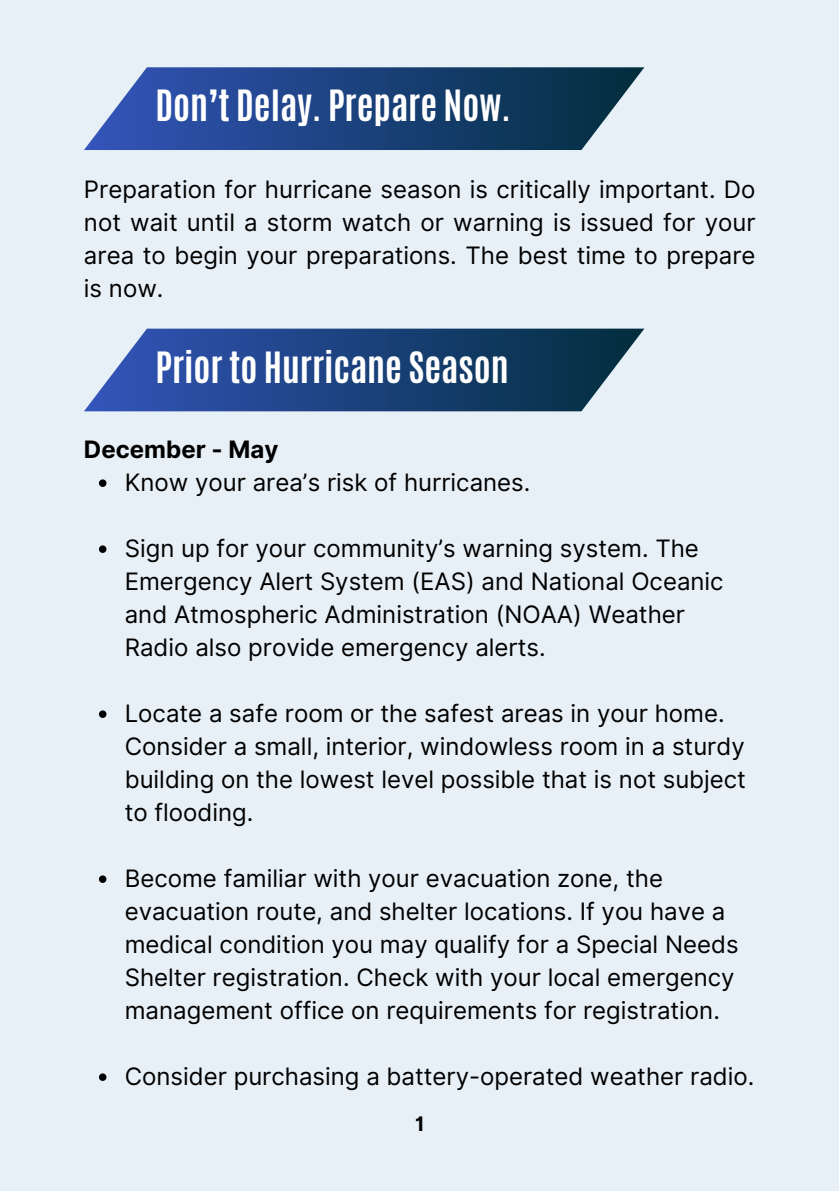
<style>
.page{position:relative;width:839px;height:1191px;background:#fff}
.page>*{position:absolute;margin:0;border:0;box-sizing:border-box;transform-origin:0 0}
.t1{font:700 36px "Antonio";color:#fff}
.t2{font:24px/33px "Inter";color:#000}
.t3{font:700 24px "Inter";color:#000}
.t4{font:700 20px "Inter";color:#000}
</style>
<div class="page">
<div style="left:0;top:0;width:838px;height:1191px;background:#e7f0f6"></div>
<svg style="left:84px;top:67px;width:560px;height:83px;background:#325589"></svg>
<svg style="left:84px;top:329px;width:560px;height:82px;background:#315489"></svg>
<svg style="left:99px;top:479px;width:7px;height:8px"></svg>
<svg style="left:99px;top:545px;width:7px;height:8px"></svg>
<svg style="left:99px;top:710px;width:7px;height:8px"></svg>
<svg style="left:99px;top:875px;width:7px;height:8px"></svg>
<svg style="left:99px;top:1073px;width:7px;height:8px"></svg>
<h1 class="t1" style="left:155px;top:80px;width:357px">Don’t Delay. Prepare Now.</h1>
<p class="t2" style="left:84px;top:172px;width:673px;text-align:justify">Preparation for hurricane season is critically important. Do not wait until a storm watch or warning is issued for your area to begin your preparations. The best time to prepare is now.</p>
<h1 class="t1" style="left:155px;top:342px;width:354px">Prior to Hurricane Season</h1>
<h2 class="t3" style="left:84px;top:435px;width:196px">December - May</h2>
<p class="t2" style="left:125px;top:466px;width:407px">Know your area’s risk of hurricanes.</p>
<p class="t2" style="left:125px;top:532px;width:600px">Sign up for your community’s warning system. The Emergency Alert System (EAS) and National Oceanic and Atmospheric Administration (NOAA) Weather Radio also provide emergency alerts.</p>
<p class="t2" style="left:125px;top:697px;width:622px">Locate a safe room or the safest areas in your home.<br>Consider a small, interior, windowless room in a sturdy building on the lowest level possible that is not subject to flooding.</p>
<p class="t2" style="left:125px;top:862px;width:615px">Become familiar with your evacuation zone, the evacuation route, and shelter locations. If you have a medical condition you may qualify for a Special Needs Shelter registration. Check with your local emergency management office on requirements for registration.</p>
<p class="t2" style="left:125px;top:1060px;width:631px">Consider purchasing a battery-operated weather radio.</p>
<p class="t4" style="left:415px;top:1112px;width:11px">1</p>
</div>
